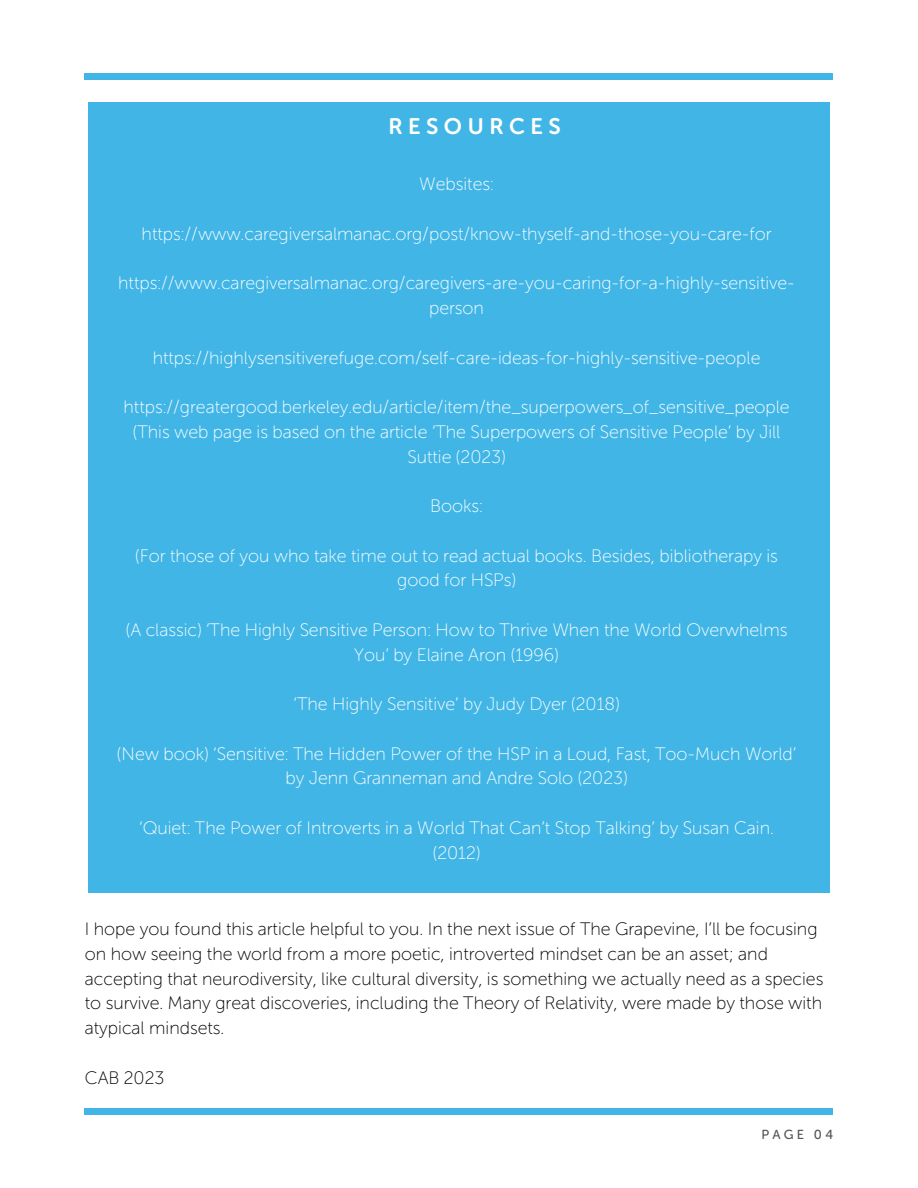
<style>
.page{position:relative;width:918px;height:1188px;background:#fff}
.page>*{position:absolute;margin:0;border:0;box-sizing:border-box;transform-origin:0 0}
.t1{font:22.35px "Museo Sans Rounded 700";letter-spacing:.25em;color:#fff}
.t2{font:18px/24.8px "Museo Sans Rounded 100";color:#fff;text-align:center}
.t3{font:18px/24.8px "Museo Sans Rounded 100";color:#000}
.t4{font:13.05px "Museo Sans Rounded 500";letter-spacing:.25em;color:#545454}
</style>
<div class="page">
<div style="left:85px;top:1108px;width:748px;height:7px;background:#41b6e6"></div>
<div style="left:85px;top:73px;width:748px;height:7px;background:#41b6e6"></div>
<div style="left:88px;top:103px;width:742px;height:790px;background:#41b6e6"></div>
<p class="t1" style="left:388px;top:113px;width:174px">RESOURCES</p>
<p class="t2" style="left:419px;top:172px;width:76px">Websites:</p>
<p class="t2" style="left:142px;top:221px;width:631px">https://www.caregiversalmanac.org/post/know-thyself-and-those-you-care-for</p>
<p class="t2" style="left:118px;top:271px;width:678px">https://www.caregiversalmanac.org/caregivers-are-you-caring-for-a-highly-sensitive&shy;person</p>
<p class="t2" style="left:153px;top:345px;width:609px">https://highlysensitiverefuge.com/self-care-ideas-for-highly-sensitive-people</p>
<p class="t2" style="left:124px;top:395px;width:668px">https://greatergood.berkeley.edu/article/item/the_superpowers_of_sensitive_people (This web page is based on the article ‘The Superpowers of Sensitive People’ by Jill<br>Suttie (2023)</p>
<p class="t2" style="left:430px;top:494px;width:54px">Books:</p>
<p class="t2" style="left:135px;top:543px;width:644px">(For those of you who take time out to read actual books. Besides, bibliotherapy is good for HSPs)</p>
<p class="t2" style="left:126px;top:617px;width:663px">(A classic) ‘The Highly Sensitive Person: How to Thrive When the World Overwhelms<br>You’ by Elaine Aron (1996)</p>
<p class="t2" style="left:294px;top:692px;width:328px">‘The Highly Sensitive’ by Judy Dyer (2018)</p>
<p class="t2" style="left:117px;top:741px;width:681px">(New book) ‘Sensitive: The Hidden Power of the HSP in a Loud, Fast, Too-Much World’ by Jenn Granneman and Andre Solo (2023)</p>
<p class="t2" style="left:139px;top:815px;width:636px">‘Quiet: The Power of Introverts in a World That Can’t Stop Talking’ by Susan Cain. (2012)</p>
<p class="t3" style="left:85px;top:917px;width:740px">I hope you found this article helpful to you. In the next issue of The Grapevine, I’ll be focusing on how seeing the world from a more poetic, introverted mindset can be an asset; and accepting that neurodiversity, like cultural diversity, is something we actually need as a species to survive. Many great discoveries, including the Theory of Relativity, were made by those with atypical mindsets.</p>
<p class="t3" style="left:85px;top:1065px;width:81px">CAB 2023</p>
<p class="t4" style="left:761px;top:1127px;width:73px">PAGE 04</p>
</div>
